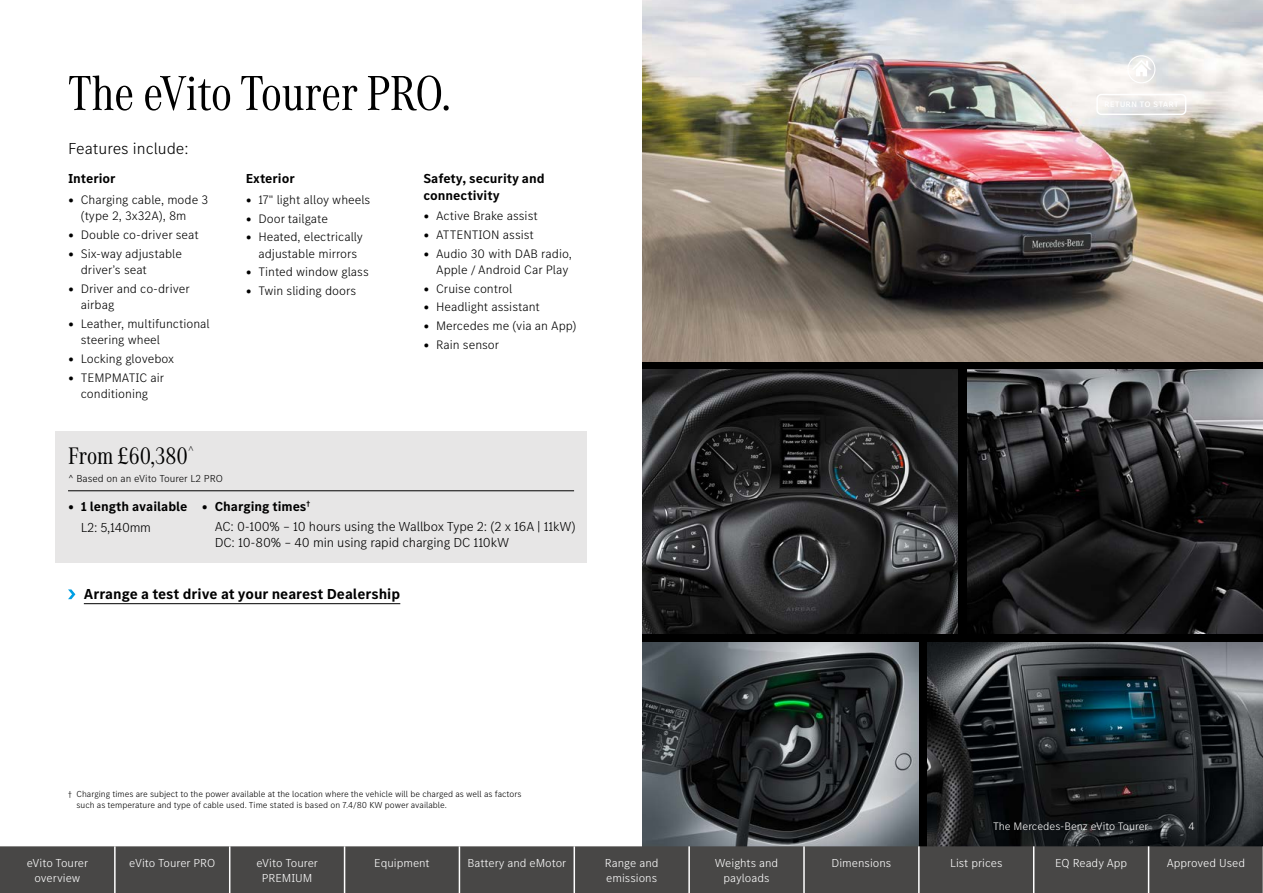
<style>
.page{position:relative;width:1263px;height:893px;background:#fff}
.page>*{position:absolute;margin:0;border:0;box-sizing:border-box;transform-origin:0 0}
.t1{font:51px "MB Corpo A Title Cond";letter-spacing:-.005em;color:#000}
.t2{font:24.75px "MB Corpo A Title Cond";color:#000}
.t3{font:300 16.5px "MB Corpo S Text";color:#000}
.t4{font:700 15px "MB Corpo S Text";color:#000}
.t5{font:300 13.5px/20.4px "MB Corpo S Text";letter-spacing:-.01em;color:#000}
.t6{font:700 13.5px/16.5px "MB Corpo S Text";color:#000}
.t7{font:300 12.75px/16.5px "MB Corpo S Text";color:#000}
.t8{font:300 12px/15px "MB Corpo S Text";color:#fff;text-align:center}
.t9{font:300 11.25px "MB Corpo S Text";color:#fff}
.t10{font:300 10.5px "MB Corpo S Text";color:#000}
.t11{font:300 9px/10.5px "MB Corpo S Text";color:#000}
.s1{font-weight:700}
</style>
<div class="page">
<div style="left:642px;top:0;width:621px;height:893px;background:#000"></div>
<img style="left:642px;top:0;width:621px;height:361px">
<img style="left:642px;top:642px;width:276px;height:204px">
<img style="left:967px;top:370px;width:296px;height:264px">
<img style="left:927px;top:642px;width:336px;height:204px">
<img style="left:642px;top:370px;width:315px;height:263px">
<hr style="left:84px;top:603px;width:316px;height:1px;background:#000">
<svg style="left:68px;top:589px;width:7px;height:10px"></svg>
<div style="left:55px;top:431px;width:532px;height:132px;background:#e7e6e6"></div>
<hr style="left:68px;top:490px;width:506px;height:1px;background:#000">
<div style="left:0;top:846px;width:1262px;height:47px;background:#484746"></div>
<hr style="left:114px;top:846px;width:2px;height:47px;background:#fff">
<hr style="left:229px;top:846px;width:1px;height:47px;background:#fff">
<hr style="left:344px;top:846px;width:1px;height:47px;background:#fff">
<hr style="left:459px;top:846px;width:1px;height:47px;background:#fff">
<hr style="left:573px;top:846px;width:2px;height:47px;background:#fff">
<hr style="left:688px;top:846px;width:2px;height:47px;background:#fff">
<hr style="left:803px;top:846px;width:2px;height:47px;background:#fff">
<hr style="left:918px;top:846px;width:2px;height:47px;background:#fff">
<hr style="left:1033px;top:846px;width:1px;height:47px;background:#fff">
<hr style="left:1148px;top:846px;width:1px;height:47px;background:#fff">
<hr style="left:1262px;top:846px;width:1px;height:47px;background:#fff">
<div style="left:1127px;top:55px;width:28px;height:28px;border:1px solid #fff;border-radius:50%"></div>
<svg style="left:1131px;top:60px;width:20px;height:16px"></svg>
<div style="left:1096px;top:94px;width:90px;height:21px;border:2px solid #fff;border-radius:4px"></div>
<h1 class="t1" style="left:68px;top:60px;width:384px">The eVito Tourer PRO.</h1>
<p class="t3" style="left:68px;top:137px;width:122px">Features include:</p>
<p class="t6" style="left:68px;top:170px;width:49px">Interior</p>
<p class="t7" style="left:81px;top:191px;width:129px;text-indent:-13px">• Charging cable, mode 3 (type 2, 3x32A), 8m</p>
<p class="t7" style="left:68px;top:226px;width:132px">• Double co-driver seat</p>
<p class="t7" style="left:81px;top:245px;width:103px;text-indent:-13px">• Six-way adjustable driver’s seat</p>
<p class="t7" style="left:81px;top:280px;width:111px;text-indent:-13px">• Driver and co-driver airbag</p>
<p class="t7" style="left:81px;top:315px;width:130px;text-indent:-13px">• Leather, multifunctional steering wheel</p>
<p class="t7" style="left:68px;top:350px;width:108px">• Locking glovebox</p>
<p class="t7" style="left:68px;top:369px;width:98px;text-align:center">• TEMPMATIC air conditioning</p>
<p class="t6" style="left:246px;top:170px;width:51px">Exterior</p>
<p class="t7" style="left:246px;top:191px;width:126px">• 17" light alloy wheels</p>
<p class="t7" style="left:246px;top:209px;width:84px">• Door tailgate</p>
<p class="t7" style="left:246px;top:228px;width:119px;text-align:center">• Heated, electrically adjustable mirrors</p>
<p class="t7" style="left:246px;top:263px;width:125px">• Tinted window glass</p>
<p class="t7" style="left:246px;top:282px;width:112px">• Twin sliding doors</p>
<p class="t6" style="left:423px;top:170px;width:123px">Safety, security and connectivity</p>
<p class="t7" style="left:423px;top:207px;width:116px">• Active Brake assist</p>
<p class="t7" style="left:423px;top:226px;width:112px">• ATTENTION assist</p>
<p class="t7" style="left:423px;top:245px;width:150px;text-align:right">• Audio 30 with DAB radio,<br>Apple / Android Car Play</p>
<p class="t7" style="left:423px;top:280px;width:90px">• Cruise control</p>
<p class="t7" style="left:423px;top:298px;width:118px">• Headlight assistant</p>
<p class="t7" style="left:423px;top:317px;width:154px">• Mercedes me (via an App)</p>
<p class="t7" style="left:423px;top:336px;width:77px">• Rain sensor</p>
<h2 class="t2" style="left:68px;top:440px;width:128px">From £60,380<sup>^</sup></h2>
<p class="t10" style="left:68px;top:472px;width:156px">^ Based on an eVito Tourer L2 PRO</p>
<p class="t6" style="left:68px;top:498px;width:121px">• 1 length available</p>
<p class="t5" style="left:81px;top:517px;width:72px">L2: 5,140mm</p>
<p class="t5" style="left:215px;top:495px;width:362px;text-indent:-13px"><span class="s1">• Charging times</span><sup>†<br></sup>AC: 0-100% – 10 hours using the Wallbox Type 2: (2 x 16A | 11kW)</p>
<p class="t5" style="left:215px;top:532px;width:296px">DC: 10-80% – 40 min using rapid charging DC 110kW</p>
<p class="t4" style="left:84px;top:584px;width:318px">Arrange a test drive at your nearest Dealership</p>
<p class="t11" style="left:77px;top:789px;width:446px;text-indent:-9px">† Charging times are subject to the power available at the location where the vehicle will be charged as well as factors such as temperature and type of cable used. Time stated is based on 7.4/80 KW power available.</p>
<p class="t9" style="left:993px;top:819px;width:157px">The Mercedes-Benz eVito Tourer</p>
<p class="t9" style="left:1188px;top:819px;width:8px">4</p>
<p class="t8" style="left:27px;top:855px;width:63px">eVito Tourer overview</p>
<p class="t8" style="left:129px;top:855px;width:88px">eVito Tourer PRO</p>
<p class="t8" style="left:256px;top:855px;width:63px">eVito Tourer<br>PREMIUM</p>
<p class="t8" style="left:374px;top:855px;width:57px">Equipment</p>
<p class="t8" style="left:468px;top:855px;width:100px">Battery and eMotor</p>
<p class="t8" style="left:605px;top:855px;width:55px;text-align:left">Range and emissions</p>
<p class="t8" style="left:715px;top:855px;width:65px">Weights and payloads</p>
<p class="t8" style="left:831px;top:855px;width:61px">Dimensions</p>
<p class="t8" style="left:950px;top:855px;width:54px">List prices</p>
<p class="t8" style="left:1055px;top:855px;width:74px">EQ Ready App</p>
<p class="t8" style="left:1167px;top:855px;width:80px">Approved Used</p>
</div>
